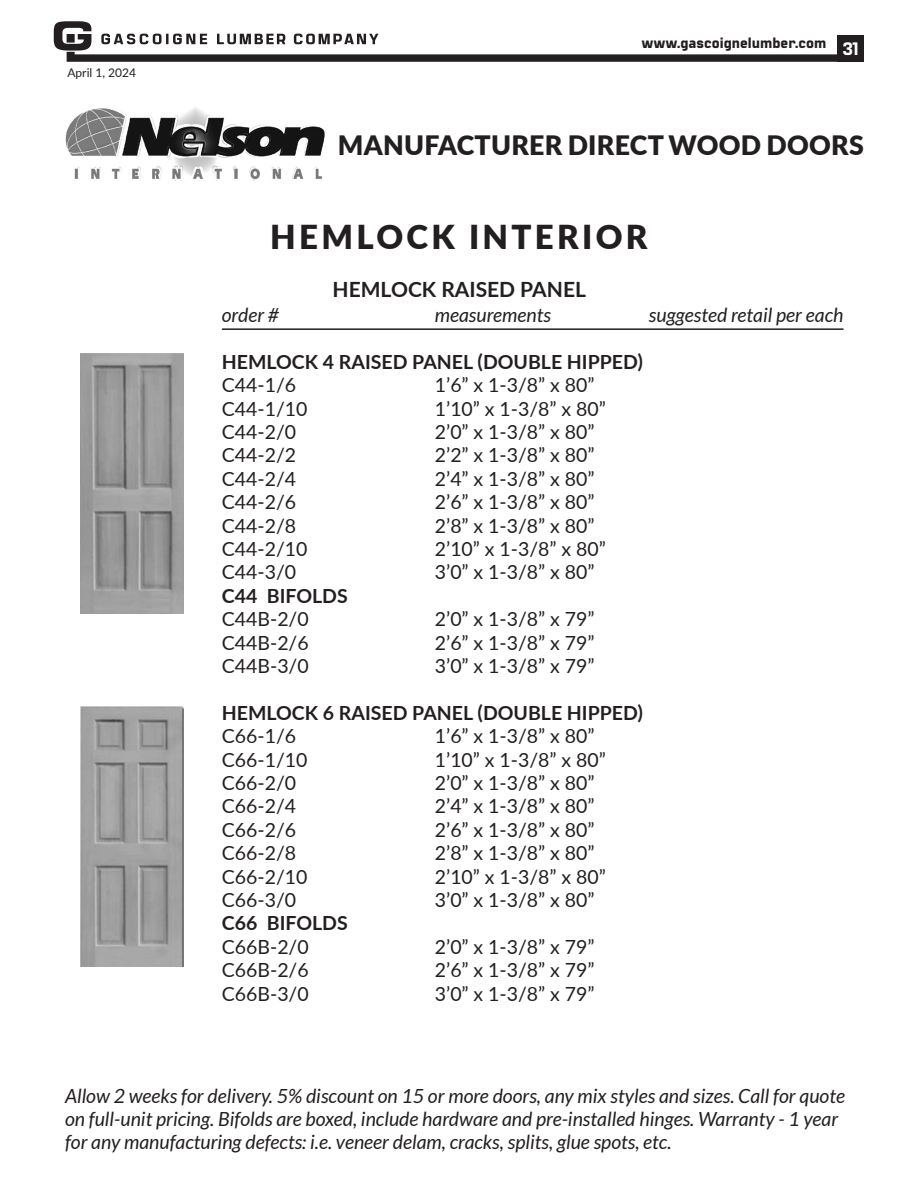
<style>
.page{position:relative;width:918px;height:1188px;background:#fff}
.page>*{position:absolute;margin:0;border:0;box-sizing:border-box;transform-origin:0 0}
.t1{font:900 33px "Lato";letter-spacing:.1em;color:#231f20}
.t2{font:900 26.7px "Lato";letter-spacing:.01em;color:#231f20}
.t3{font:700 21px "Lato";color:#231f20}
.t4{font:19.5px "Lato";color:#231f20}
.t5{font:italic 19.5px/23.4px "Lato";color:#231f20}
.t6{font:700 19.5px "Lato";color:#231f20}
.t7{font:800 18px "Manifold CF";color:#fff}
.t8{font:italic 15px "Lato";color:#231f20}
.t9{font:800 15px "Manifold CF";color:#231f20}
.t10{font:12px "Lato";color:#231f20}
</style>
<div class="page">
<svg style="left:54px;top:21px;width:810px;height:41px"></svg>
<div style="left:837px;top:36px;width:27px;height:26px;background:#231f20"></div>
<img style="left:80px;top:353px;width:104px;height:260px">
<img style="left:80px;top:706px;width:104px;height:260px">
<hr style="left:222px;top:328px;width:622px;height:2px;background:#231f20">
<img style="left:65px;top:107px;width:260px;height:74px">
<p class="t10" style="left:68px;top:64px;width:70px">April 1, 2024</p>
<p class="t9" style="left:641px;top:31px;width:186px">www.gascoignelumber.com</p>
<p class="t7" style="left:842px;top:35px;width:18px">31</p>
<p class="t2" style="left:338px;top:125px;width:528px">MANUFACTURER DIRECT WOOD DOORS</p>
<p class="t1" style="left:270px;top:212px;width:379px">HEMLOCK INTERIOR</p>
<p class="t3" style="left:333px;top:274px;width:255px">HEMLOCK RAISED PANEL</p>
<p class="t5" style="left:222px;top:304px;width:59px">order #</p>
<p class="t5" style="left:435px;top:304px;width:118px">measurements</p>
<p class="t5" style="left:649px;top:304px;width:196px">suggested retail per each</p>
<p class="t6" style="left:222px;top:347px;width:423px">HEMLOCK 4 RAISED PANEL (DOUBLE HIPPED)</p>
<p class="t4" style="left:222px;top:371px;width:76px">C44-1/6</p>
<p class="t4" style="left:435px;top:371px;width:161px">1’6” x 1-3/8” x 80”</p>
<p class="t4" style="left:222px;top:395px;width:87px">C44-1/10</p>
<p class="t4" style="left:435px;top:395px;width:173px">1’10” x 1-3/8” x 80”</p>
<p class="t4" style="left:222px;top:418px;width:76px">C44-2/0</p>
<p class="t4" style="left:435px;top:418px;width:161px">2’0” x 1-3/8” x 80”</p>
<p class="t4" style="left:222px;top:441px;width:76px">C44-2/2</p>
<p class="t4" style="left:435px;top:441px;width:161px">2’2” x 1-3/8” x 80”</p>
<p class="t4" style="left:222px;top:465px;width:76px">C44-2/4</p>
<p class="t4" style="left:435px;top:465px;width:161px">2’4” x 1-3/8” x 80”</p>
<p class="t4" style="left:222px;top:488px;width:76px">C44-2/6</p>
<p class="t4" style="left:435px;top:488px;width:161px">2’6” x 1-3/8” x 80”</p>
<p class="t4" style="left:222px;top:512px;width:76px">C44-2/8</p>
<p class="t4" style="left:435px;top:512px;width:161px">2’8” x 1-3/8” x 80”</p>
<p class="t4" style="left:222px;top:535px;width:87px">C44-2/10</p>
<p class="t4" style="left:435px;top:535px;width:173px">2’10” x 1-3/8” x 80”</p>
<p class="t4" style="left:222px;top:558px;width:76px">C44-3/0</p>
<p class="t4" style="left:435px;top:558px;width:161px">3’0” x 1-3/8” x 80”</p>
<p class="t6" style="left:222px;top:581px;width:127px">C44 BIFOLDS</p>
<p class="t4" style="left:222px;top:605px;width:88px">C44B-2/0</p>
<p class="t4" style="left:435px;top:605px;width:161px">2’0” x 1-3/8” x 79”</p>
<p class="t4" style="left:222px;top:629px;width:88px">C44B-2/6</p>
<p class="t4" style="left:435px;top:629px;width:161px">2’6” x 1-3/8” x 79”</p>
<p class="t4" style="left:222px;top:652px;width:88px">C44B-3/0</p>
<p class="t4" style="left:435px;top:652px;width:161px">3’0” x 1-3/8” x 79”</p>
<p class="t6" style="left:222px;top:698px;width:423px">HEMLOCK 6 RAISED PANEL (DOUBLE HIPPED)</p>
<p class="t4" style="left:222px;top:722px;width:76px">C66-1/6</p>
<p class="t4" style="left:435px;top:722px;width:161px">1’6” x 1-3/8” x 80”</p>
<p class="t4" style="left:222px;top:746px;width:87px">C66-1/10</p>
<p class="t4" style="left:435px;top:746px;width:173px">1’10” x 1-3/8” x 80”</p>
<p class="t4" style="left:222px;top:769px;width:76px">C66-2/0</p>
<p class="t4" style="left:435px;top:769px;width:161px">2’0” x 1-3/8” x 80”</p>
<p class="t4" style="left:222px;top:792px;width:76px">C66-2/4</p>
<p class="t4" style="left:435px;top:792px;width:161px">2’4” x 1-3/8” x 80”</p>
<p class="t4" style="left:222px;top:816px;width:76px">C66-2/6</p>
<p class="t4" style="left:435px;top:816px;width:161px">2’6” x 1-3/8” x 80”</p>
<p class="t4" style="left:222px;top:839px;width:76px">C66-2/8</p>
<p class="t4" style="left:435px;top:839px;width:161px">2’8” x 1-3/8” x 80”</p>
<p class="t4" style="left:222px;top:863px;width:87px">C66-2/10</p>
<p class="t4" style="left:435px;top:863px;width:173px">2’10” x 1-3/8” x 80”</p>
<p class="t4" style="left:222px;top:886px;width:76px">C66-3/0</p>
<p class="t4" style="left:435px;top:886px;width:161px">3’0” x 1-3/8” x 80”</p>
<p class="t6" style="left:222px;top:909px;width:127px">C66 BIFOLDS</p>
<p class="t4" style="left:222px;top:933px;width:88px">C66B-2/0</p>
<p class="t4" style="left:435px;top:933px;width:161px">2’0” x 1-3/8” x 79”</p>
<p class="t4" style="left:222px;top:956px;width:88px">C66B-2/6</p>
<p class="t4" style="left:435px;top:956px;width:161px">2’6” x 1-3/8” x 79”</p>
<p class="t4" style="left:222px;top:980px;width:88px">C66B-3/0</p>
<p class="t4" style="left:435px;top:980px;width:161px">3’0” x 1-3/8” x 79”</p>
<p class="t5" style="left:65px;top:1084px;width:782px">Allow 2 weeks for delivery. 5% discount on 15 or more doors, any mix styles and sizes. Call for quote on full-unit pricing. Bifolds are boxed, include hardware and pre-installed hinges. Warranty - 1 year for any manufacturing defects: i.e. veneer delam, cracks, splits, glue spots, etc.</p>
<p class="t8" style="left:382px;top:1133px;width:155px">(Prices subject to change)</p>
</div>
